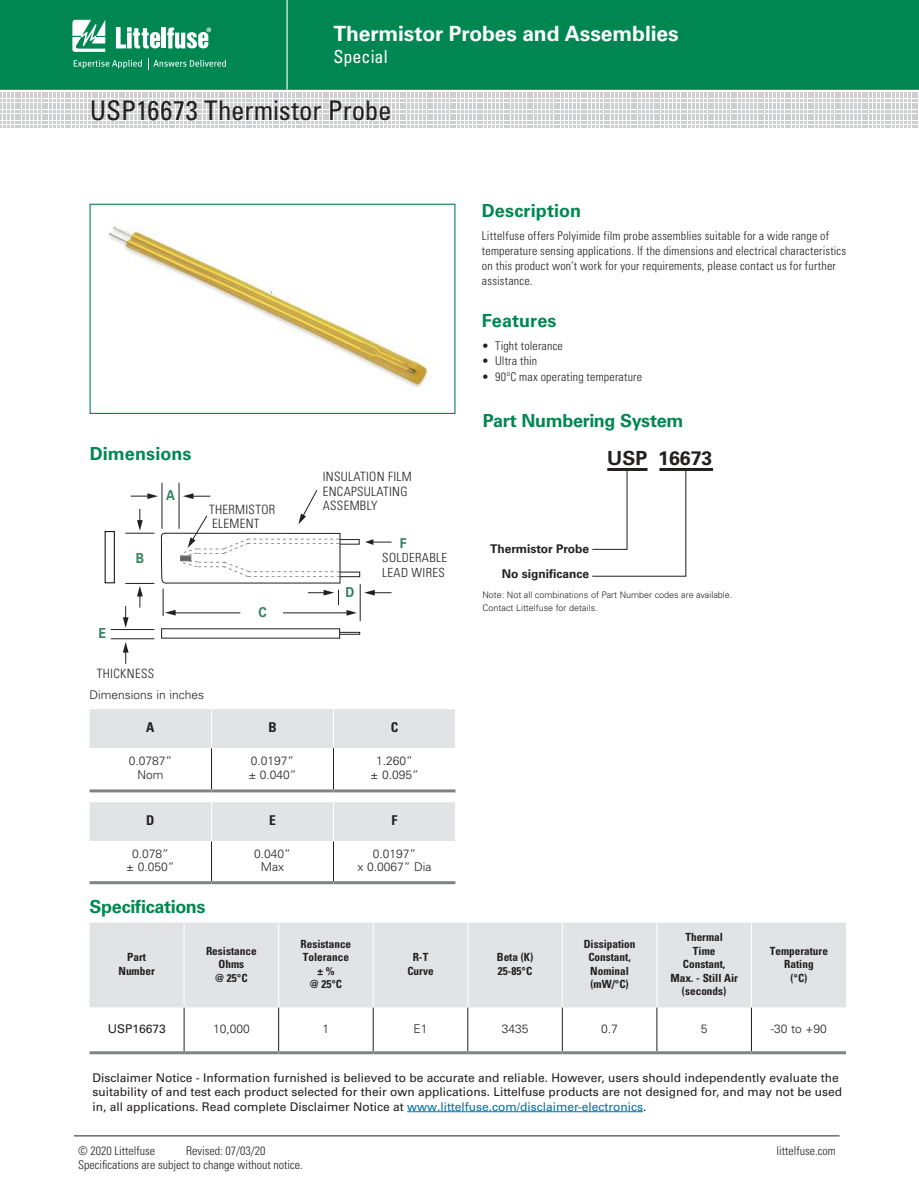
<style>
.page{position:relative;width:919px;height:1191px;background:#fff}
.page>*{position:absolute;margin:0;border:0;box-sizing:border-box;transform-origin:0 0}
.t1{font:condensed 27px "Univers LT Std";color:#221f1f}
.t2{font:700 21px "Univers LT Std";letter-spacing:-.005em;color:#fff}
.t3{font:700 19.5px "Univers LT Std";color:#221f1f}
.t4{font:700 18px "Univers LT Std";letter-spacing:-.005em;color:#008751}
.t5{font:700 18px "Univers LT Std";letter-spacing:-.025em;color:#008751}
.t6{font:condensed 18px "Univers LT Std";color:#fff}
.t7{font:700 13.8px "Univers LT Std";color:#33835b;scale:.9 1}
.t8{font:700 condensed 13.5px "Univers LT Std";color:#221f1f}
.t9{font:700 13.5px "Univers LT Std";color:#33835b;scale:.92 1}
.t10{font:300 condensed 12.75px/14.7px "Univers LT Std";letter-spacing:.025em;color:#221f1f}
.t11{font:300 condensed 12.6px/14.5px "Univers LT Std";letter-spacing:.025em;color:#221f1f}
.t12{font:300 condensed 12px/15px "Univers LT Std";letter-spacing:.01em;color:#221f1f}
.t13{font:12px/14.4px "Univers LT Std";color:#221f1f}
.t14{font:300 12px/13.5px "Univers LT Std";color:#221f1f;text-align:center}
.t15{font:700 12px "Univers LT Std";color:#221f1f}
.t16{font:700 condensed 11.25px/13.5px "Univers LT Std";color:#221f1f;text-align:center}
.t17{font:300 9px/12.8px "Univers LT Std";color:#221f1f}
.s1{color:#0070a9}
</style>
<div class="page">
<hr style="left:74px;top:1135px;width:765px;height:1px;background:#221f1f">
<div style="left:0;top:0;width:918px;height:90px;background:#008751"></div>
<hr style="left:286px;top:0;width:1px;height:89px;background:#fff">
<svg style="left:72px;top:20px;width:33px;height:32px"></svg>
<div style="left:161px;top:28px;width:5px;height:20px;background:#fff"></div>
<svg style="left:167px;top:28px;width:44px;height:21px"></svg>
<svg style="left:116px;top:27px;width:44px;height:21px"></svg>
<svg style="left:74px;top:60px;width:68px;height:9px"></svg>
<svg style="left:148px;top:58px;width:78px;height:11px"></svg>
<svg style="left:0;top:92px;width:917px;height:35px"></svg>
<img style="left:108px;top:226px;width:321px;height:165px">
<div style="left:89px;top:204px;width:366px;height:210px;border:1px solid #008751"></div>
<div style="left:89px;top:922px;width:756px;height:85px;background:#e2e3e4"></div>
<svg style="left:89px;top:1007px;width:756px;height:48px"></svg>
<hr style="left:184px;top:922px;width:1px;height:85px;background:#fff">
<hr style="left:278px;top:922px;width:1px;height:85px;background:#fff">
<hr style="left:373px;top:922px;width:1px;height:85px;background:#fff">
<hr style="left:467px;top:922px;width:1px;height:85px;background:#fff">
<hr style="left:562px;top:922px;width:1px;height:85px;background:#fff">
<hr style="left:656px;top:922px;width:1px;height:85px;background:#fff">
<hr style="left:751px;top:922px;width:1px;height:85px;background:#fff">
<hr style="left:184px;top:1007px;width:1px;height:44px;background:#221f1f">
<hr style="left:278px;top:1007px;width:1px;height:44px;background:#221f1f">
<hr style="left:373px;top:1007px;width:1px;height:44px;background:#221f1f">
<hr style="left:467px;top:1007px;width:1px;height:44px;background:#221f1f">
<hr style="left:562px;top:1007px;width:1px;height:44px;background:#221f1f">
<hr style="left:656px;top:1007px;width:1px;height:44px;background:#221f1f">
<hr style="left:751px;top:1007px;width:1px;height:44px;background:#221f1f">
<hr style="left:89px;top:1051px;width:95px;height:3px;background:#808284">
<hr style="left:184px;top:1051px;width:94px;height:3px;background:#808284">
<hr style="left:278px;top:1051px;width:95px;height:3px;background:#808284">
<hr style="left:373px;top:1051px;width:94px;height:3px;background:#808284">
<hr style="left:467px;top:1051px;width:95px;height:3px;background:#808284">
<hr style="left:562px;top:1051px;width:94px;height:3px;background:#808284">
<hr style="left:656px;top:1051px;width:95px;height:3px;background:#808284">
<hr style="left:751px;top:1051px;width:94px;height:3px;background:#808284">
<div style="left:89px;top:709px;width:366px;height:39px;background:#e2e3e4"></div>
<hr style="left:211px;top:748px;width:1px;height:41px;background:#221f1f">
<hr style="left:333px;top:748px;width:1px;height:41px;background:#221f1f">
<hr style="left:89px;top:789px;width:122px;height:3px;background:#808284">
<hr style="left:211px;top:789px;width:122px;height:3px;background:#808284">
<hr style="left:333px;top:789px;width:122px;height:3px;background:#808284">
<hr style="left:211px;top:709px;width:1px;height:39px;background:#fff">
<hr style="left:333px;top:709px;width:1px;height:39px;background:#fff">
<div style="left:89px;top:802px;width:366px;height:39px;background:#e2e3e4"></div>
<hr style="left:211px;top:841px;width:1px;height:40px;background:#221f1f">
<hr style="left:333px;top:841px;width:1px;height:40px;background:#221f1f">
<hr style="left:89px;top:881px;width:122px;height:3px;background:#808284">
<hr style="left:211px;top:881px;width:122px;height:3px;background:#808284">
<hr style="left:333px;top:881px;width:122px;height:3px;background:#808284">
<hr style="left:211px;top:802px;width:1px;height:39px;background:#fff">
<hr style="left:333px;top:802px;width:1px;height:39px;background:#fff">
<hr style="left:607px;top:468px;width:40px;height:3px;background:#221f1f">
<hr style="left:659px;top:468px;width:54px;height:3px;background:#221f1f">
<svg style="left:592px;top:469px;width:94px;height:108px"></svg>
<hr style="left:407px;top:1111px;width:236px;height:1px;background:#0070a9">
<hr style="left:111px;top:629px;width:43px;height:1px;background:#221f1f">
<hr style="left:111px;top:638px;width:43px;height:1px;background:#221f1f">
<hr style="left:162px;top:483px;width:1px;height:46px;background:#221f1f">
<hr style="left:179px;top:483px;width:1px;height:46px;background:#221f1f">
<div style="left:105px;top:531px;width:10px;height:52px;border:1px solid #000"></div>
<svg style="left:123px;top:489px;width:268px;height:146px"></svg>
<svg style="left:123px;top:642px;width:5px;height:22px"></svg>
<h2 class="t2" style="left:333px;top:26px;width:346px">Thermistor Probes and Assemblies</h2>
<h3 class="t6" style="left:333px;top:50px;width:55px">Special</h3>
<h1 class="t1" style="left:90px;top:100px;width:303px">USP16673 Thermistor Probe</h1>
<h3 class="t4" style="left:90px;top:447px;width:103px">Dimensions</h3>
<p class="t7" style="left:136px;top:550px;width:11px">B</p>
<p class="t7" style="left:166px;top:487px;width:11px">A</p>
<p class="t7" style="left:98px;top:625px;width:10px">E</p>
<p class="t10" style="left:97px;top:666px;width:59px">THICKNESS</p>
<p class="t10" style="left:209px;top:502px;width:68px">THERMISTOR<br>ELEMENT</p>
<p class="t7" style="left:258px;top:604px;width:11px">C</p>
<p class="t10" style="left:323px;top:469px;width:90px">INSULATION FILM<br>ENCAPSULATING<br>ASSEMBLY</p>
<p class="t9" style="left:400px;top:535px;width:9px">F</p>
<p class="t7" style="left:345px;top:584px;width:11px">D</p>
<p class="t11" style="left:382px;top:550px;width:66px">SOLDERABLE<br>LEAD WIRES</p>
<p class="t14" style="left:89px;top:688px;width:116px">Dimensions in inches</p>
<p class="t8" style="left:146px;top:722px;width:10px">A</p>
<p class="t8" style="left:268px;top:722px;width:10px">B</p>
<p class="t8" style="left:390px;top:722px;width:9px">C</p>
<p class="t14" style="left:129px;top:755px;width:45px">0.0787”<br>Nom</p>
<p class="t14" style="left:248px;top:755px;width:50px;text-align:left">0.0197” ± 0.040”</p>
<p class="t14" style="left:370px;top:755px;width:50px">1.260”<br>± 0.095”</p>
<p class="t8" style="left:146px;top:815px;width:10px">D</p>
<p class="t8" style="left:269px;top:815px;width:8px">E</p>
<p class="t8" style="left:391px;top:815px;width:7px">F</p>
<p class="t14" style="left:126px;top:847px;width:50px">0.078”<br>± 0.050”</p>
<p class="t14" style="left:254px;top:847px;width:38px">0.040”<br>Max</p>
<p class="t14" style="left:357px;top:847px;width:76px">0.0197”<br>x 0.0067” Dia</p>
<h3 class="t4" style="left:482px;top:204px;width:101px">Description</h3>
<p class="t12" style="left:482px;top:229px;width:366px">Littelfuse offers Polyimide film probe assemblies suitable for a wide range of temperature sensing applications. If the dimensions and electrical characteristics on this product won’t work for your requirements, please contact us for further assistance.</p>
<h3 class="t4" style="left:482px;top:314px;width:76px">Features</h3>
<p class="t12" style="left:482px;top:339px;width:82px">• Tight tolerance</p>
<p class="t12" style="left:482px;top:354px;width:57px">• Ultra thin</p>
<p class="t12" style="left:482px;top:370px;width:162px">• 90ºC max operating temperature</p>
<h3 class="t5" style="left:482px;top:414px;width:202px">Part Numbering System</h3>
<h3 class="t3" style="left:607px;top:450px;width:107px">USP 16673</h3>
<p class="t15" style="left:490px;top:544px;width:100px">Thermistor Probe</p>
<p class="t15" style="left:502px;top:569px;width:89px">No significance</p>
<p class="t17" style="left:482px;top:589px;width:251px">Note: Not all combinations of Part Number codes are available.<br>Contact Littelfuse for details.</p>
<h3 class="t4" style="left:89px;top:900px;width:118px">Specifications</h3>
<p class="t16" style="left:118px;top:951px;width:38px">Part<br>Number</p>
<p class="t16" style="left:206px;top:945px;width:52px">Resistance<br>Ohms<br>@ 25°C</p>
<p class="t16" style="left:300px;top:938px;width:52px">Resistance<br>Tolerance ± %<br>@ 25°C</p>
<p class="t16" style="left:407px;top:951px;width:28px">R-T<br>Curve</p>
<p class="t16" style="left:496px;top:951px;width:38px;text-align:left">Beta (K)<br>25-85°C</p>
<p class="t16" style="left:583px;top:938px;width:53px">Dissipation<br>Constant,<br>Nominal (mW/°C)</p>
<p class="t16" style="left:670px;top:931px;width:69px">Thermal<br>Time<br>Constant,<br>Max. - Still Air (seconds)</p>
<p class="t16" style="left:769px;top:945px;width:60px">Temperature<br>Rating<br>(°C)</p>
<p class="t13" style="left:108px;top:1022px;width:60px">USP16673</p>
<p class="t14" style="left:213px;top:1022px;width:38px">10,000</p>
<p class="t14" style="left:322px;top:1022px;width:8px">1</p>
<p class="t14" style="left:413px;top:1022px;width:16px">E1</p>
<p class="t14" style="left:501px;top:1022px;width:28px">3435</p>
<p class="t14" style="left:601px;top:1022px;width:18px">0.7</p>
<p class="t14" style="left:700px;top:1022px;width:8px">5</p>
<p class="t14" style="left:770px;top:1022px;width:57px">-30 to +90</p>
<p class="t13" style="left:92px;top:1071px;width:751px">Disclaimer Notice - Information furnished is believed to be accurate and reliable. However, users should independently evaluate the suitability of and test each product selected for their own applications. Littelfuse products are not designed for, and may not be used in, all applications. Read complete Disclaimer Notice at <span class="s1">www.littelfuse.com/disclaimer-electronics</span>.</p>
<p class="t12" style="left:78px;top:1144px;width:78px">© 2020 Littelfuse</p>
<p class="t12" style="left:186px;top:1144px;width:81px">Revised: 07/03/20</p>
<p class="t12" style="left:776px;top:1143px;width:61px">littelfuse.com</p>
<p class="t12" style="left:78px;top:1158px;width:226px">Specifications are subject to change without notice.</p>
</div>
